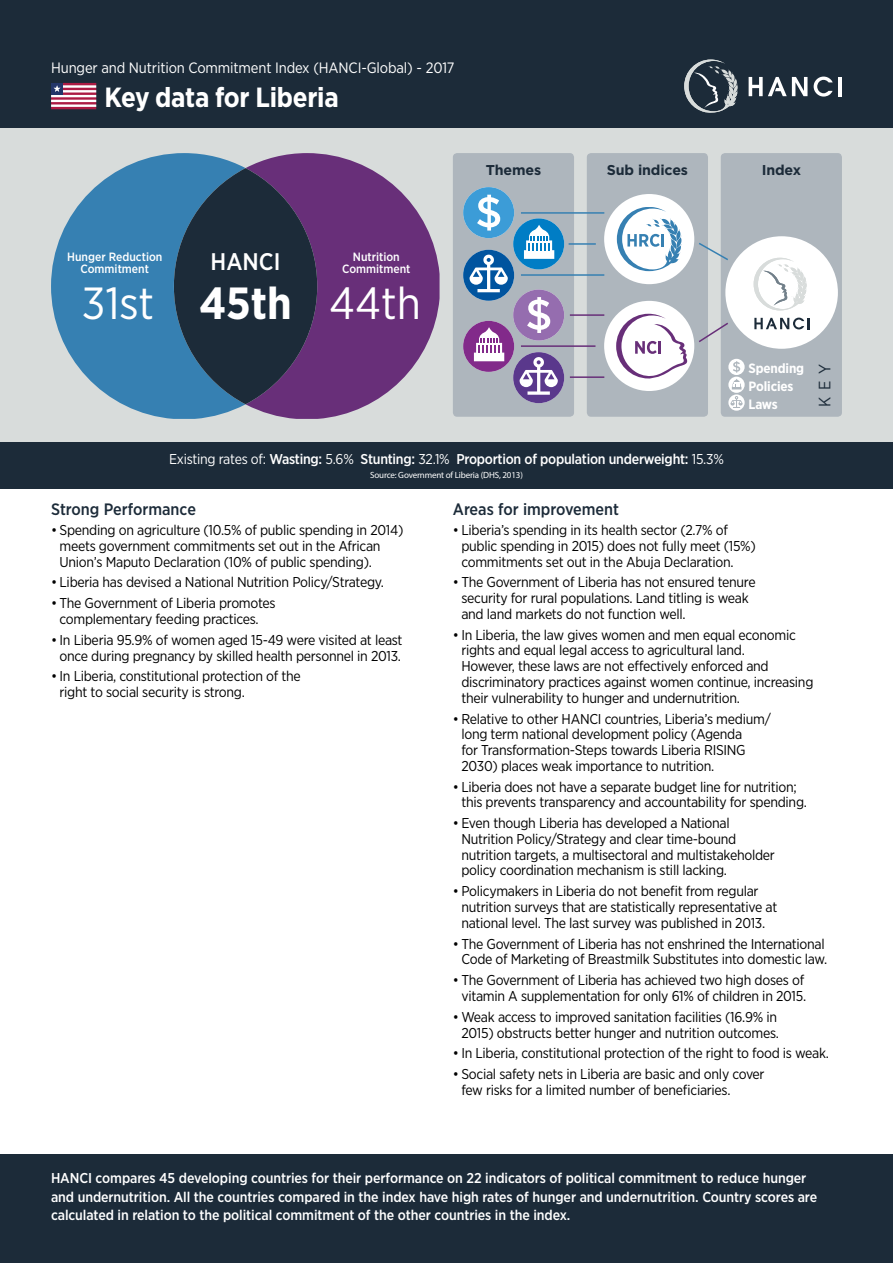
<style>
.page{position:relative;width:893px;height:1263px;background:#fff}
.page>*{position:absolute;margin:0;border:0;box-sizing:border-box;transform-origin:0 0}
.t1{font:45px "Gotham Narrow";color:#fff}
.t2{font:700 27.75px "Gotham Narrow";letter-spacing:-.01em;color:#fff}
.t3{font:500 24px "Gotham Narrow";color:#fff}
.t4{font:500 16.5px "Gotham Narrow";color:#1c2b39}
.t5{font:16.5px "Gotham Narrow";color:#1c2b39}
.t6{font:15px "Gotham Narrow";letter-spacing:-.01em;color:#fff}
.t7{font:14.25px/15.8px "Gotham Narrow";letter-spacing:-.02em;color:#000}
.t8{font:500 14.25px/18.8px "Gotham Narrow";letter-spacing:-.005em;color:#fff}
.t9{font:700 14.25px "Gotham";letter-spacing:-.01em;color:#1c2b39}
.t10{font:700 13.5px/18px "Gotham Narrow";letter-spacing:-.01em;color:#fff}
.t11{font:500 12px/12px "Gotham Narrow";color:#fff;text-align:center}
.t12{font:9px "Myriad Pro";letter-spacing:-.02em;color:#fff}
.s1{font-weight:700}
.s2{font-weight:400}
</style>
<div class="page">
<div style="left:0;top:1154px;width:893px;height:109px;background:#1c2b39"></div>
<div style="left:0;top:0;width:893px;height:476px;background:#d8dcdb"></div>
<div style="left:0;top:442px;width:893px;height:47px;background:#1c2b39"></div>
<div style="left:0;top:0;width:893px;height:128px;background:#1c2b39"></div>
<svg style="left:51px;top:153px;width:195px;height:266px;fill:#3680b2"></svg>
<svg style="left:246px;top:153px;width:194px;height:266px;fill:#682f79"></svg>
<svg style="left:174px;top:168px;width:143px;height:236px"></svg>
<svg style="left:814px;top:77px;width:19px;height:20px"></svg>
<hr style="left:838px;top:77px;width:4px;height:19px;background:#fff">
<svg style="left:749px;top:77px;width:58px;height:19px"></svg>
<svg style="left:684px;top:60px;width:54px;height:53px"></svg>
<svg style="left:51px;top:83px;width:45px;height:26px"></svg>
<div style="left:721px;top:153px;width:121px;height:264px;background:#aeb6bd;border-radius:4px"></div>
<div style="left:587px;top:153px;width:121px;height:264px;background:#aeb6bd;border-radius:4px"></div>
<div style="left:453px;top:153px;width:121px;height:264px;background:#aeb6bd;border-radius:4px"></div>
<div style="left:725px;top:236px;width:113px;height:113px;background:#fff;border-radius:50%"></div>
<svg style="left:754px;top:318px;width:56px;height:11px"></svg>
<svg style="left:754px;top:258px;width:53px;height:52px"></svg>
<svg style="left:463px;top:187px;width:101px;height:216px"></svg>
<svg style="left:699px;top:322px;width:29px;height:21px"></svg>
<svg style="left:699px;top:243px;width:29px;height:18px"></svg>
<div style="left:604px;top:301px;width:90px;height:90px;background:#fff;border-radius:50%"></div>
<svg style="left:616px;top:314px;width:71px;height:65px"></svg>
<div style="left:604px;top:194px;width:90px;height:90px;background:#fff;border-radius:50%"></div>
<svg style="left:617px;top:207px;width:65px;height:64px"></svg>
<hr style="left:569px;top:243px;width:27px;height:2px;background:#3680b2">
<hr style="left:521px;top:345px;width:74px;height:2px;background:#682f79">
<hr style="left:570px;top:314px;width:34px;height:2px;background:#682f79">
<hr style="left:570px;top:376px;width:34px;height:2px;background:#682f79">
<hr style="left:521px;top:212px;width:83px;height:2px;background:#3680b2">
<hr style="left:521px;top:274px;width:83px;height:2px;background:#3680b2">
<svg style="left:728px;top:359px;width:17px;height:52px"></svg>
<p class="t6" style="left:51px;top:58px;width:405px">Hunger and Nutrition Commitment Index (HANCI-Global) - 2017</p>
<h2 class="t2" style="left:104px;top:79px;width:236px">Key data for Liberia</h2>
<p class="t9" style="left:486px;top:162px;width:57px">Themes</p>
<p class="t9" style="left:607px;top:162px;width:83px">Sub indices</p>
<p class="t9" style="left:762px;top:162px;width:41px">Index</p>
<p class="t11" style="left:67px;top:250px;width:97px">Hunger Reduction<br>Commitment</p>
<h3 class="t3" style="left:211px;top:246px;width:71px">HANCI</h3>
<p class="t11" style="left:342px;top:250px;width:70px">Nutrition<br>Commitment</p>
<h1 class="t1" style="left:82px;top:275px;width:341px">31st <span class="s1">45th</span> 44th</h1>
<p class="t8" style="left:169px;top:450px;width:556px"><span class="s2">Existing rates of:</span> Wasting: <span class="s2">5.6%</span> Stunting: <span class="s2">32.1%</span> Proportion of population underweight: <span class="s2">15.3%</span></p>
<p class="t12" style="left:370px;top:469px;width:154px">Source: Government of Liberia (DHS, 2013)</p>
<p class="t10" style="left:748px;top:359px;width:57px">Spending<br>Policies<br>Laws</p>
<p class="t5" style="left:814px;top:406px;width:44px;rotate:-90deg">KEY</p>
<p class="t4" style="left:51px;top:499px;width:146px">Strong Performance</p>
<p class="t7" style="left:60px;top:522px;width:345px;text-indent:-9px">• Spending on agriculture (10.5% of public spending in 2014) meets government commitments set out in the African<br>Union’s Maputo Declaration (10% of public spending).</p>
<p class="t7" style="left:51px;top:574px;width:335px">• Liberia has devised a National Nutrition Policy/Strategy.</p>
<p class="t7" style="left:51px;top:595px;width:226px;text-align:center">• The Government of Liberia promotes complementary feeding practices.</p>
<p class="t7" style="left:51px;top:632px;width:353px;text-align:center">• In Liberia 95.9% of women aged 15-49 were visited at least once during pregnancy by skilled health personnel in 2013.</p>
<p class="t7" style="left:60px;top:668px;width:243px;text-indent:-9px">• In Liberia, constitutional protection of the right to social security is strong.</p>
<p class="t4" style="left:453px;top:499px;width:168px">Areas for improvement</p>
<p class="t7" style="left:461px;top:522px;width:296px;text-indent:-9px">• Liberia’s spending in its health sector (2.7% of public spending in 2015) does not fully meet (15%) commitments set out in the Abuja Declaration.</p>
<p class="t7" style="left:461px;top:574px;width:296px;text-indent:-9px">• The Government of Liberia has not ensured tenure security for rural populations. Land titling is weak and land markets do not function well.</p>
<p class="t7" style="left:461px;top:626px;width:354px;text-indent:-9px">• In Liberia, the law gives women and men equal economic rights and equal legal access to agricultural land.<br>However, these laws are not effectively enforced and discriminatory practices against women continue, increasing their vulnerability to hunger and undernutrition.</p>
<p class="t7" style="left:461px;top:710px;width:311px;text-indent:-9px">• Relative to other HANCI countries, Liberia’s medium/ long term national development policy (Agenda<br>for Transformation-Steps towards Liberia RISING 2030) places weak importance to nutrition.</p>
<p class="t7" style="left:461px;top:778px;width:347px;text-indent:-9px">• Liberia does not have a separate budget line for nutrition; this prevents transparency and accountability for spending.</p>
<p class="t7" style="left:461px;top:815px;width:315px;text-indent:-9px">• Even though Liberia has developed a National Nutrition Policy/Strategy and clear time-bound nutrition targets, a multisectoral and multistakeholder policy coordination mechanism is still lacking.</p>
<p class="t7" style="left:461px;top:883px;width:317px;text-indent:-9px">• Policymakers in Liberia do not benefit from regular nutrition surveys that are statistically representative at national level. The last survey was published in 2013.</p>
<p class="t7" style="left:453px;top:935px;width:376px;text-align:center">• The Government of Liberia has not enshrined the International<br>Code of Marketing of Breastmilk Substitutes into domestic law.</p>
<p class="t7" style="left:453px;top:972px;width:355px;text-align:center">• The Government of Liberia has achieved two high doses of vitamin A supplementation for only 61% of children in 2015.</p>
<p class="t7" style="left:453px;top:1009px;width:328px;text-align:center">• Weak access to improved sanitation facilities (16.9% in<br>2015) obstructs better hunger and nutrition outcomes.</p>
<p class="t7" style="left:453px;top:1045px;width:378px">• In Liberia, constitutional protection of the right to food is weak.</p>
<p class="t7" style="left:461px;top:1066px;width:305px;text-indent:-9px">• Social safety nets in Liberia are basic and only cover few risks for a limited number of beneficiaries.</p>
<p class="t8" style="left:51px;top:1168px;width:768px">HANCI compares 45 developing countries for their performance on 22 indicators of political commitment to reduce hunger and undernutrition. All the countries compared in the index have high rates of hunger and undernutrition. Country scores are calculated in relation to the political commitment of the other countries in the index.</p>
</div>
